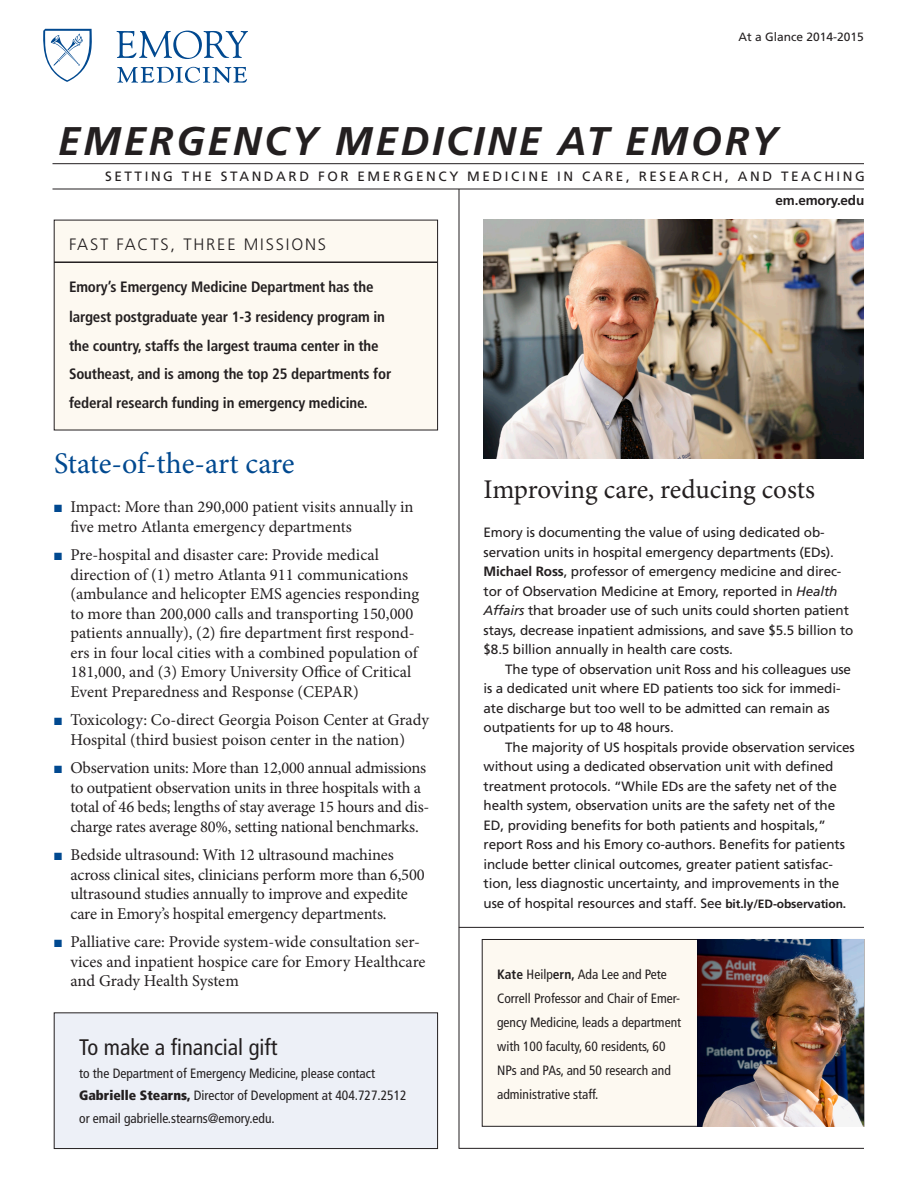
<style>
.page{position:relative;width:918px;height:1188px;background:#fff}
.page>*{position:absolute;margin:0;border:0;box-sizing:border-box;transform-origin:0 0}
.t1{font:italic 700 39.9px "Frutiger LT Std";letter-spacing:.07em;color:#231f20}
.t2{font:30px "Minion Pro";letter-spacing:-.005em;color:#014990}
.t3{font:27px "Minion Pro";letter-spacing:-.005em;color:#231f20}
.t4{font:condensed 22.5px "Frutiger LT Com";color:#231f20}
.t5{font:16.5px/19.5px "Minion Pro";letter-spacing:-.01em;color:#231f20}
.t6{font:300 16.5px "Frutiger LT Std";letter-spacing:.11em;color:#231f20}
.t7{font:700 condensed 15px/28.5px "Frutiger LT Com";letter-spacing:-.01em;color:#231f20}
.t8{font:13.5px/19.5px "Frutiger LT Std";letter-spacing:-.01em;color:#231f20}
.t9{font:condensed 13.5px/24px "Frutiger LT Com";color:#231f20}
.t10{font:13.5px "Frutiger LT Std";letter-spacing:.19em;color:#231f20}
.t11{font:700 13.5px "Frutiger LT Std";letter-spacing:-.01em;color:#231f20}
.t12{font:12px "Frutiger LT Std";color:#231f20}
.s1{color:#014990}
.s2{font-weight:900}
.s3{font-weight:700}
.s4{font-style:italic}
.s5{font-weight:700;font-size:12px}
</style>
<div class="page">
<div style="left:482px;top:939px;width:382px;height:187px;background:#fdf9f1"></div>
<hr style="left:459px;top:189px;width:1px;height:960px;background:#231f20">
<hr style="left:459px;top:1148px;width:405px;height:1px;background:#231f20">
<hr style="left:459px;top:927px;width:405px;height:1px;background:#231f20">
<hr style="left:52px;top:189px;width:812px;height:1px;background:#231f20">
<hr style="left:52px;top:163px;width:812px;height:1px;background:#231f20">
<div style="left:54px;top:220px;width:384px;height:210px;background:#fdf9f1"></div>
<div style="left:54px;top:1013px;width:384px;height:136px;background:#edf0f7"></div>
<div style="left:54px;top:1013px;width:384px;height:136px;border:1px solid #231f20"></div>
<hr style="left:54px;top:261px;width:383px;height:2px;background:#231f20">
<svg style="left:116px;top:30px;width:132px;height:29px"></svg>
<svg style="left:43px;top:29px;width:49px;height:53px"></svg>
<svg style="left:117px;top:67px;width:130px;height:16px"></svg>
<img style="left:484px;top:220px;width:380px;height:238px">
<img style="left:698px;top:939px;width:166px;height:187px">
<p class="t12" style="left:739px;top:30px;width:127px">At a Glance 2014-2015</p>
<p class="t1" style="left:58px;top:118px;width:721px">EMERGENCY MEDICINE AT EMORY</p>
<p class="t10" style="left:105px;top:168px;width:761px">SETTING THE STANDARD FOR EMERGENCY MEDICINE IN CARE, RESEARCH, AND TEACHING</p>
<p class="t6" style="left:69px;top:235px;width:259px">FAST FACTS, THREE MISSIONS</p>
<p class="t7" style="left:69px;top:272px;width:317px;line-height:30px">Emory’s Emergency Medicine Department has the largest postgraduate year 1-3 residency program in</p>
<p class="t7" style="left:69px;top:331px;width:324px">the country, staffs the largest trauma center in the<br>Southeast, and is among the top 25 departments for federal research funding in emergency medicine.</p>
<p class="t2" style="left:54px;top:444px;width:242px">State-of-the-art care</p>
<p class="t5" style="left:70px;top:497px;width:345px;text-indent:-16px"><span class="s1">■</span> Impact: More than 290,000 patient visits annually in five metro Atlanta emergency departments</p>
<p class="t5" style="left:70px;top:545px;width:350px;text-indent:-16px"><span class="s1">■</span> Pre-hospital and disaster care: Provide medical direction of (1) metro Atlanta 911 communications (ambulance and helicopter EMS agencies responding to more than 200,000 calls and transporting 150,000 patients annually), (2) fire department first respond&shy;ers in four local cities with a combined population of 181,000, and (3) Emory University Office of Critical Event Preparedness and Response (CEPAR)</p>
<p class="t5" style="left:54px;top:710px;width:377px;text-align:center"><span class="s1">■</span> Toxicology: Co-direct Georgia Poison Center at Grady<br>Hospital (third busiest poison center in the nation)</p>
<p class="t5" style="left:70px;top:758px;width:360px;text-indent:-16px"><span class="s1">■</span> Observation units: More than 12,000 annual admissions to outpatient observation units in three hospitals with a total of 46 beds; lengths of stay average 15 hours and dis&shy;charge rates average 80%, setting national benchmarks.</p>
<p class="t5" style="left:70px;top:845px;width:356px;text-indent:-16px"><span class="s1">■</span> Bedside ultrasound: With 12 ultrasound machines across clinical sites, clinicians perform more than 6,500 ultrasound studies annually to improve and expedite care in Emory’s hospital emergency departments.</p>
<p class="t5" style="left:70px;top:932px;width:357px;text-indent:-16px"><span class="s1">■</span> Palliative care: Provide system-wide consultation ser&shy;vices and inpatient hospice care for Emory Healthcare and Grady Health System</p>
<p class="t4" style="left:79px;top:1035px;width:200px">To make a financial gift</p>
<p class="t9" style="left:79px;top:1062px;width:329px;line-height:22.5px">to the Department of Emergency Medicine, please contact<br><span class="s2">Gabrielle Stearns,</span> Director of Development at 404.727.2512 or email gabrielle.stearns@emory.edu.</p>
<p class="t11" style="left:776px;top:193px;width:90px">em.emory.edu</p>
<p class="t3" style="left:484px;top:471px;width:333px">Improving care, reducing costs</p>
<p class="t8" style="left:484px;top:523px;width:371px">Emory is documenting the value of using dedicated ob&shy;servation units in hospital emergency departments (EDs).<br><span class="s3">Michael Ross</span>, professor of emergency medicine and direc&shy;tor of Observation Medicine at Emory, reported in <span class="s4">Health Affairs</span> that broader use of such units could shorten patient stays, decrease inpatient admissions, and save $5.5 billion to $8.5 billion annually in health care costs.</p>
<p class="t8" style="left:484px;top:659px;width:369px;text-indent:22px">The type of observation unit Ross and his colleagues use is a dedicated unit where ED patients too sick for immedi&shy;ate discharge but too well to be admitted can remain as outpatients for up to 48 hours.</p>
<p class="t8" style="left:484px;top:737px;width:373px;text-indent:22px">The majority of US hospitals provide observation services without using a dedicated observation unit with defined treatment protocols. “While EDs are the safety net of the health system, observation units are the safety net of the ED, providing benefits for both patients and hospitals,” report Ross and his Emory co-authors. Benefits for patients include better clinical outcomes, greater patient satisfac&shy;tion, less diagnostic uncertainty, and improvements in the use of hospital resources and staff. See <span class="s5">bit.ly/ED-observation.</span></p>
<p class="t9" style="left:497px;top:962px;width:186px"><span class="s3">Kate</span> Heilp<span class="s3">ern,</span> Ada Lee and Pete<br>Correll Professor and Chair of Emer&shy;gency Medicine, leads a department with 100 faculty, 60 residents, 60<br>NPs and PAs, and 50 research and administrative staff.</p>
</div>
